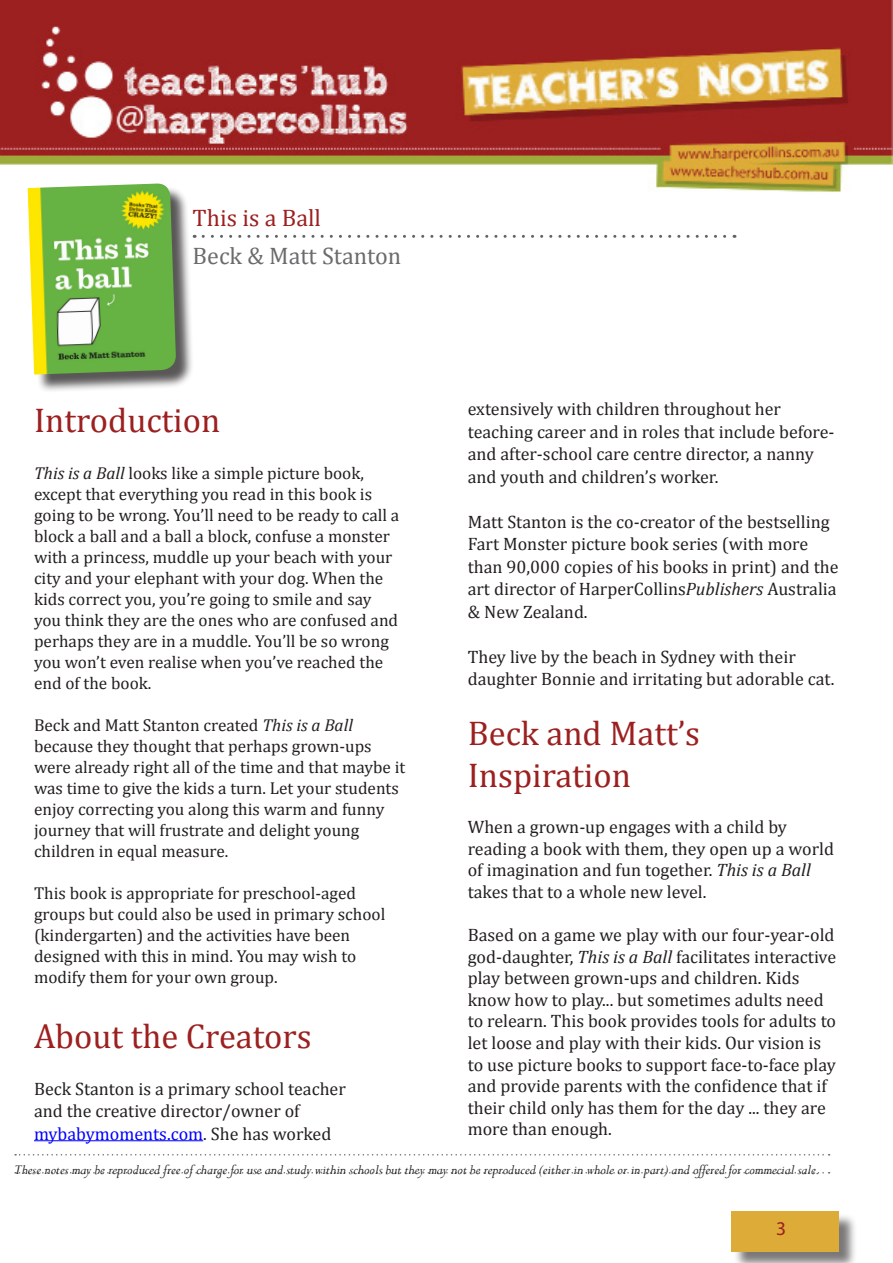
<style>
.page{position:relative;width:893px;height:1263px;background:#fff}
.page>*{position:absolute;margin:0;border:0;box-sizing:border-box;transform-origin:0 0}
.t1{font:34.5px/41.4px "Cambria";color:#9c2020}
.t2{font:24px "Cambria";color:#6b6b6e}
.t3{font:24px "Cambria";color:#9c2020}
.t4{font:19.5px "Myriad Pro";color:#9c2020}
.t5{font:18px/21.6px "Cambria";color:#231f20}
.t6{font:17.25px/21px "Cambria";color:#231f20}
.t7{font:italic 15px "Perpetua";color:#231f20}
.s1{font-style:italic}
.s2{color:#00f}
</style>
<div class="page">
<img style="left:0;top:0;width:893px;height:193px">
<div style="left:733px;top:1213px;width:125px;height:50px;background:#231f20;opacity:.6"></div>
<div style="left:731px;top:1211px;width:108px;height:40px;background:#ddab38"></div>
<svg style="left:15px;top:1154px;width:815px;height:1px"></svg>
<svg style="left:15px;top:1172px;width:815px;height:1px"></svg>
<svg style="left:203px;top:235px;width:532px;height:3px"></svg>
<div style="left:30px;top:186px;width:165px;height:207px;background:#231f20;opacity:.75"></div>
<img style="left:28px;top:184px;width:148px;height:191px">
<hr style="left:34px;top:1140px;width:169px;height:1px;background:#00f">
<h2 class="t3" style="left:193px;top:204px;width:130px">This is a Ball</h2>
<h2 class="t2" style="left:193px;top:242px;width:210px">Beck &amp; Matt Stanton</h2>
<p class="t1" style="left:34px;top:400px;width:188px">Introduction</p>
<p class="t6" style="left:34px;top:462px;width:367px"><span class="s1">This is a Ball</span> looks like a simple picture book, except that everything you read in this book is going to be wrong. You’ll need to be ready to call a block a ball and a ball a block, confuse a monster with a princess, muddle up your beach with your city and your elephant with your dog. When the kids correct you, you’re going to smile and say you think they are the ones who are confused and perhaps they are in a muddle. You’ll be so wrong you won’t even realise when you’ve reached the end of the book.</p>
<p class="t6" style="left:34px;top:714px;width:373px">Beck and Matt Stanton created <span class="s1">This is a Ball </span>because they thought that perhaps grown-ups were already right all of the time and that maybe it was time to give the kids a turn. Let your students enjoy correcting you along this warm and funny journey that will frustrate and delight young children in equal measure.</p>
<p class="t6" style="left:34px;top:882px;width:353px">This book is appropriate for preschool-aged groups but could also be used in primary school (kindergarten) and the activities have been designed with this in mind. You may wish to modify them for your own group.</p>
<p class="t1" style="left:34px;top:1015px;width:279px">About the Creators</p>
<p class="t5" style="left:34px;top:1077px;width:313px;line-height:22.5px">Beck Stanton is a primary school teacher and the creative director/owner of <span class="s2">mybabymoments.com</span>. She has worked</p>
<p class="t5" style="left:468px;top:398px;width:368px;line-height:22.5px">extensively with children throughout her teaching career and in roles that include before&shy;and after-school care centre director, a nanny and youth and children’s worker.</p>
<p class="t5" style="left:468px;top:510px;width:372px;line-height:22.5px">Matt Stanton is the co-creator of the bestselling Fart Monster picture book series (with more than 90,000 copies of his books in print) and the art director of HarperCollins<span class="s1">Publishers</span> Australia &amp; New Zealand.</p>
<p class="t5" style="left:468px;top:645px;width:368px;line-height:22.5px">They live by the beach in Sydney with their daughter Bonnie and irritating but adorable cat.</p>
<p class="t1" style="left:468px;top:713px;width:234px">Beck and Matt’s<br>Inspiration</p>
<p class="t5" style="left:468px;top:816px;width:368px">When a grown-up engages with a child by reading a book with them, they open up a world of imagination and fun together. <span class="s1">This is a Ball </span>takes that to a whole new level.</p>
<p class="t5" style="left:468px;top:924px;width:370px">Based on a game we play with our four-year-old god-daughter, <span class="s1">This is a Ball</span> facilitates interactive play between grown-ups and children. Kids know how to play... but sometimes adults need to relearn. This book provides tools for adults to let loose and play with their kids. Our vision is to use picture books to support face-to-face play and provide parents with the confidence that if their child only has them for the day ... they are more than enough.</p>
<p class="t7" style="left:14px;top:1160px;width:807px">These notes may be reproduced free of charge for use and study within schools but they may not be reproduced (either in whole or in part) and offered for commecial sale.</p>
<p class="t4" style="left:776px;top:1216px;width:12px">3</p>
</div>
